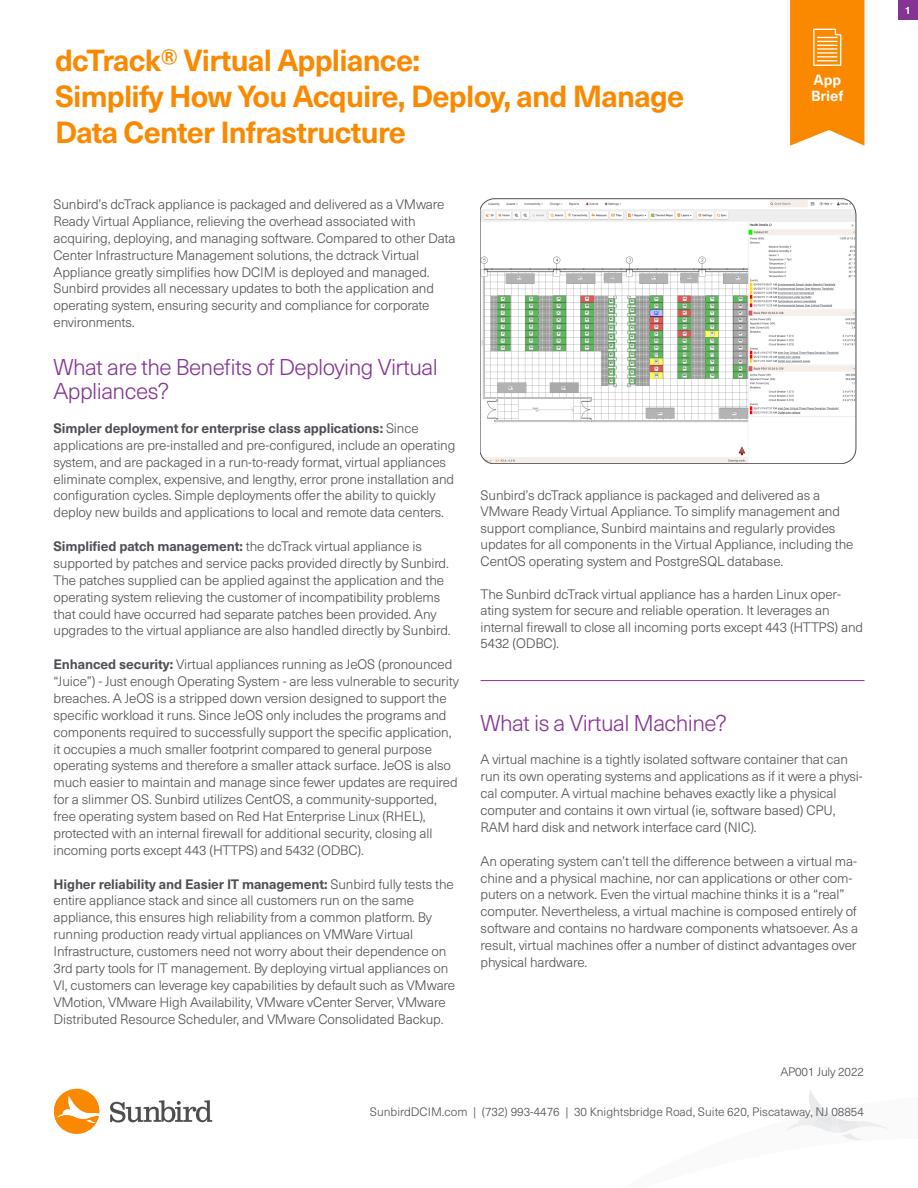
<style>
.page{position:relative;width:918px;height:1188px;background:#fff}
.page>*{position:absolute;margin:0;border:0;box-sizing:border-box;transform-origin:0 0}
.t1{font:700 30px/36px "Neue Haas Unica W1 G";letter-spacing:-.025em;color:#fa8900}
.t2{font:300 22.5px/24px "Neue Haas Unica W1 G";letter-spacing:-.025em;color:#863494}
.t3{font:700 14.55px/15.8px "Neue Haas Unica W1 G";color:#fff}
.t4{font:300 13.5px/16.8px "Neue Haas Unica W1 G";letter-spacing:-.01em;color:#4d4f54}
.t5{font:700 13.5px "Neue Haas Unica W1 G";letter-spacing:-.01em;color:#4d4f54}
.t6{font:300 12px "Neue Haas Unica W1 G";color:#4d4f54}
.t7{font:700 10.5px "Neue Haas Unica W1 G";color:#fff}
.s1{font-weight:300}
.s2{font-weight:700}
</style>
<div class="page">
<svg style="left:110px;top:1100px;width:102px;height:23px"></svg>
<svg style="left:54px;top:1089px;width:45px;height:45px"></svg>
<svg style="left:786px;top:1090px;width:102px;height:50px"></svg>
<div style="left:899px;top:0;width:19px;height:19px;background:#863494"></div>
<svg style="left:790px;top:0;width:74px;height:146px;background:#fa9317"></svg>
<hr style="left:481px;top:680px;width:383px;height:1px;background:#863494">
<svg style="left:480px;top:199px;width:376px;height:265px"></svg>
<h1 class="t1" style="left:55px;top:40px;width:631px">dcTrack® Virtual Appliance:<br>Simplify How You Acquire, Deploy, and Manage<br>Data Center Infrastructure</h1>
<p class="t3" style="left:811px;top:71px;width:34px">App<br>Brief</p>
<p class="t4" style="left:54px;top:195px;width:392px">Sunbird’s dcTrack appliance is packaged and delivered as a VMware<br>Ready Virtual Appliance, relieving the overhead associated with</p>
<p class="t4" style="left:54px;top:229px;width:404px">acquiring, deploying, and managing software. Compared to other Data<br>Center Infrastructure Management solutions, the dctrack Virtual</p>
<p class="t4" style="left:54px;top:263px;width:378px">Appliance greatly simplifies how DCIM is deployed and managed.</p>
<p class="t4" style="left:54px;top:280px;width:382px">Sunbird provides all necessary updates to both the application and</p>
<p class="t4" style="left:54px;top:296px;width:378px">operating system, ensuring security and compliance for corporate</p>
<p class="t4" style="left:54px;top:313px;width:83px">environments.</p>
<p class="t2" style="left:54px;top:354px;width:386px">What are the Benefits of Deploying Virtual<br>Appliances?</p>
<p class="t5" style="left:54px;top:418px;width:367px">Simpler deployment for enterprise class applications: <span class="s1">Since</span></p>
<p class="t4" style="left:54px;top:436px;width:403px">applications are pre-installed and pre-configured, include an operating system, and are packaged in a run-to-ready format, virtual appliances eliminate complex, expensive, and lengthy, error prone installation and configuration cycles. Simple deployments offer the ability to quickly</p>
<p class="t4" style="left:54px;top:503px;width:392px">deploy new builds and applications to local and remote data centers.</p>
<p class="t4" style="left:54px;top:537px;width:370px"><span class="s2">Simplified patch management:</span> the dcTrack virtual appliance is</p>
<p class="t4" style="left:54px;top:554px;width:399px">supported by patches and service packs provided directly by Sunbird.<br>The patches supplied can be applied against the application and the operating system relieving the customer of incompatibility problems that could have occurred had separate patches been provided. Any upgrades to the virtual appliance are also handled directly by Sunbird.</p>
<p class="t4" style="left:54px;top:655px;width:407px"><span class="s2">Enhanced security:</span> Virtual appliances running as JeOS (pronounced “Juice”) - Just enough Operating System - are less vulnerable to security breaches. A JeOS is a stripped down version designed to support the specific workload it runs. Since JeOS only includes the programs and components required to successfully support the specific application, it occupies a much smaller footprint compared to general purpose</p>
<p class="t4" style="left:54px;top:757px;width:406px">operating systems and therefore a smaller attack surface. JeOS is also much easier to maintain and manage since fewer updates are required for a slimmer OS. Sunbird utilizes CentOS, a community-supported, free operating system based on Red Hat Enterprise Linux (RHEL), protected with an internal firewall for additional security, closing all incoming ports except 443 (HTTPS) and 5432 (ODBC).</p>
<p class="t4" style="left:54px;top:875px;width:402px"><span class="s2">Higher reliability and Easier IT management:</span> Sunbird fully tests the entire appliance stack and since all customers run on the same</p>
<p class="t4" style="left:54px;top:908px;width:380px">appliance, this ensures high reliability from a common platform. By</p>
<p class="t4" style="left:54px;top:925px;width:361px">running production ready virtual appliances on VMWare Virtual</p>
<p class="t4" style="left:54px;top:942px;width:403px">Infrastructure, customers need not worry about their dependence on 3rd party tools for IT management. By deploying virtual appliances on VI, customers can leverage key capabilities by default such as VMware VMotion, VMware High Availability, VMware vCenter Server, VMware</p>
<p class="t4" style="left:54px;top:1010px;width:391px">Distributed Resource Scheduler, and VMware Consolidated Backup.</p>
<p class="t4" style="left:481px;top:486px;width:341px">Sunbird’s dcTrack appliance is packaged and delivered as a</p>
<p class="t4" style="left:481px;top:502px;width:361px">VMware Ready Virtual Appliance. To simplify management and</p>
<p class="t4" style="left:481px;top:519px;width:356px">support compliance, Sunbird maintains and regularly provides</p>
<p class="t4" style="left:481px;top:535px;width:375px">updates for all components in the Virtual Appliance, including the<br>CentOS operating system and PostgreSQL database.</p>
<p class="t4" style="left:481px;top:585px;width:384px">The Sunbird dcTrack virtual appliance has a harden Linux oper&shy;ating system for secure and reliable operation. It leverages an internal firewall to close all incoming ports except 443 (HTTPS) and 5432 (ODBC).</p>
<p class="t2" style="left:481px;top:710px;width:248px">What is a Virtual Machine?</p>
<p class="t4" style="left:481px;top:751px;width:384px">A virtual machine is a tightly isolated software container that can run its own operating systems and applications as if it were a physi&shy;cal computer. A virtual machine behaves exactly like a physical</p>
<p class="t4" style="left:481px;top:801px;width:356px">computer and contains it own virtual (ie, software based) CPU,<br>RAM hard disk and network interface card (NIC).</p>
<p class="t4" style="left:481px;top:852px;width:379px">An operating system can’t tell the difference between a virtual ma&shy;chine and a physical machine, nor can applications or other com&shy;puters on a network. Even the virtual machine thinks it is a “real” computer. Nevertheless, a virtual machine is composed entirely of software and contains no hardware components whatsoever. As a result, virtual machines offer a number of distinct advantages over physical hardware.</p>
<p class="t6" style="left:780px;top:1063px;width:85px">AP001 July 2022</p>
<p class="t6" style="left:370px;top:1103px;width:496px">SunbirdDCIM.com | (732) 993-4476 | 30 Knightsbridge Road, Suite 620, Piscataway, NJ 08854</p>
<p class="t7" style="left:905px;top:2px;width:8px">1</p>
</div>
